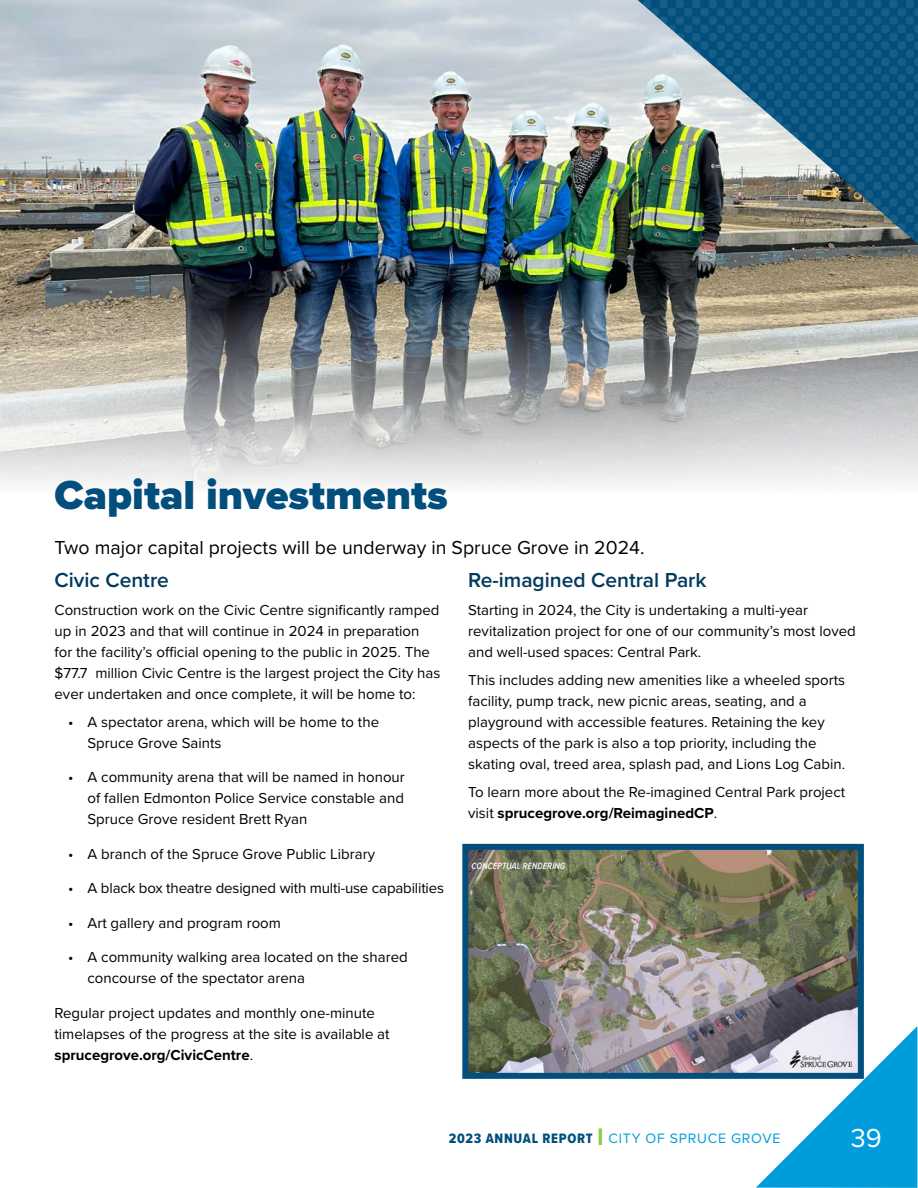
<style>
.page{position:relative;width:918px;height:1188px;background:#fff}
.page>*{position:absolute;margin:0;border:0;box-sizing:border-box;transform-origin:0 0}
.t1{font:900 42px "Proxima Nova";color:#024f7d}
.t2{font:27px "Proxima Nova";color:#fff}
.t3{font:600 21px "Proxima Nova";color:#003a5d}
.t4{font:19.5px "Proxima Nova";color:#000}
.t5{font:15px/21px "Proxima Nova";color:#000}
.t6{font:14.1px "Proxima Nova";letter-spacing:.05em;color:#009cdc}
.s1{font-weight:700}
.s2{font-family:"Proxima Nova Cond Extrabld";color:#024f7d}
.s3{font-family:"Futura PT";font-weight:800;font-size:22.65px;color:#94c940}
</style>
<div class="page">
<img style="left:0;top:0;width:918px;height:487px">
<img style="left:469px;top:851px;width:388px;height:221px">
<div style="left:462px;top:844px;width:402px;height:235px;border:6px solid #024f7d"></div>
<img style="left:638px;top:0;width:280px;height:244px">
<svg style="left:756px;top:1026px;width:161px;height:162px"></svg>
<h1 class="t1" style="left:55px;top:463px;width:395px">Capital investments</h1>
<h3 class="t4" style="left:55px;top:533px;width:591px">Two major capital projects will be underway in Spruce Grove in 2024.</h3>
<h3 class="t3" style="left:55px;top:565px;width:116px">Civic Centre</h3>
<p class="t5" style="left:55px;top:599px;width:387px">Construction work on the Civic Centre significantly ramped up in 2023 and that will continue in 2024 in preparation for the facility’s official opening to the public in 2025. The $77.7 million Civic Centre is the largest project the City has ever undertaken and once complete, it will be home to:</p>
<p class="t5" style="left:88px;top:711px;width:293px;text-indent:-20px">• A spectator arena, which will be home to the<br>Spruce Grove Saints</p>
<p class="t5" style="left:88px;top:766px;width:319px;text-align:justify;text-indent:-20px">• A community arena that will be named in honour of fallen Edmonton Police Service constable and Spruce Grove resident Brett Ryan</p>
<p class="t5" style="left:68px;top:843px;width:309px">• A branch of the Spruce Grove Public Library</p>
<p class="t5" style="left:68px;top:877px;width:378px">• A black box theatre designed with multi-use capabilities</p>
<p class="t5" style="left:68px;top:912px;width:214px">• Art gallery and program room</p>
<p class="t5" style="left:88px;top:946px;width:322px;text-indent:-20px">• A community walking area located on the shared concourse of the spectator arena</p>
<p class="t5" style="left:55px;top:1002px;width:337px">Regular project updates and monthly one-minute timelapses of the progress at the site is available at <span class="s1">sprucegrove.org/CivicCentre</span>.</p>
<h3 class="t3" style="left:468px;top:565px;width:240px">Re-imagined Central Park</h3>
<p class="t5" style="left:468px;top:599px;width:389px">Starting in 2024, the City is undertaking a multi-year revitalization project for one of our community’s most loved and well-used spaces: Central Park.</p>
<p class="t5" style="left:468px;top:669px;width:378px">This includes adding new amenities like a wheeled sports facility, pump track, new picnic areas, seating, and a playground with accessible features. Retaining the key aspects of the park is also a top priority, including the skating oval, treed area, splash pad, and Lions Log Cabin.</p>
<p class="t5" style="left:468px;top:780px;width:379px">To learn more about the Re-imagined Central Park project visit <span class="s1">sprucegrove.org/ReimaginedCP</span>.</p>
<p class="t6" style="left:449px;top:1127px;width:333px"><span class="s2">2023 ANNUAL REPORT</span> <span class="s3">l</span> CITY OF SPRUCE GROVE</p>
<h2 class="t2" style="left:851px;top:1118px;width:32px">39</h2>
</div>
